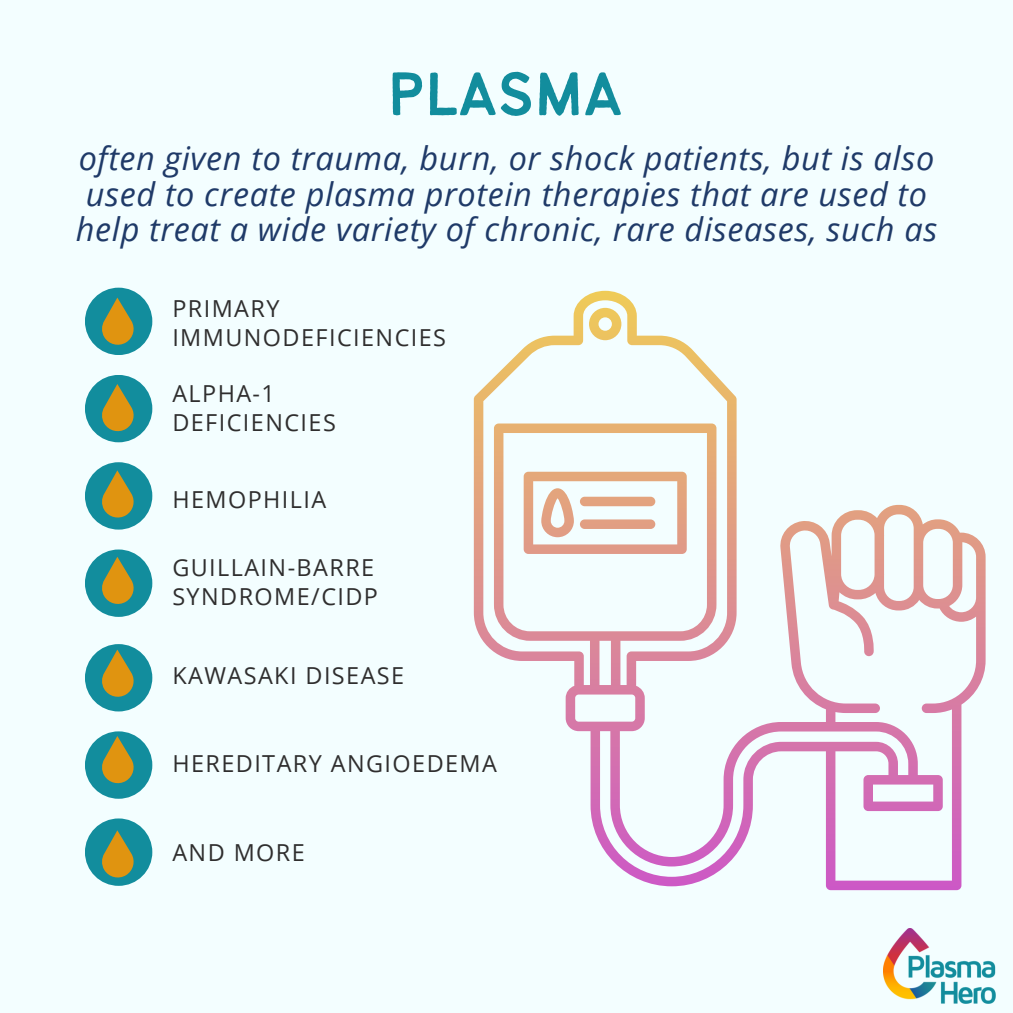
<style>
.page{position:relative;width:1013px;height:1013px;background:#fff}
.page>*{position:absolute;margin:0;border:0;box-sizing:border-box;transform-origin:0 0}
.t1{font:67.5px "Bantayog";color:#128d9d}
.t2{font:italic 32.5px/35.6px "Open Sans";letter-spacing:.02em;color:#1f3a68;text-align:center}
.t3{font:23.38px/28.5px "Open Sans";letter-spacing:.06em;color:#2f2e2e}
</style>
<div class="page">
<div style="left:0;top:0;width:1012px;height:1012px;background:#f3feff"></div>
<div style="left:85px;top:288px;width:67px;height:67px;background:#128d9d;border-radius:50%"></div>
<div style="left:85px;top:731px;width:67px;height:67px;background:#128d9d;border-radius:50%"></div>
<div style="left:85px;top:375px;width:67px;height:67px;background:#128d9d;border-radius:50%"></div>
<div style="left:85px;top:462px;width:67px;height:67px;background:#128d9d;border-radius:50%"></div>
<div style="left:85px;top:549px;width:67px;height:68px;background:#128d9d;border-radius:50%"></div>
<div style="left:85px;top:644px;width:67px;height:67px;background:#128d9d;border-radius:50%"></div>
<svg style="left:474px;top:291px;width:511px;height:599px"></svg>
<div style="left:85px;top:818px;width:67px;height:67px;background:#128d9d;border-radius:50%"></div>
<svg style="left:102px;top:297px;width:32px;height:48px"></svg>
<svg style="left:102px;top:384px;width:32px;height:48px"></svg>
<svg style="left:102px;top:470px;width:32px;height:48px"></svg>
<svg style="left:102px;top:557px;width:32px;height:47px"></svg>
<svg style="left:102px;top:649px;width:32px;height:48px"></svg>
<svg style="left:101px;top:736px;width:35px;height:48px"></svg>
<svg style="left:102px;top:830px;width:32px;height:48px"></svg>
<img style="left:883px;top:928px;width:112px;height:75px">
<h1 class="t1" style="left:387px;top:67px;width:237px">PLASMA</h1>
<p class="t2" style="left:76px;top:140px;width:863px">often given to trauma, burn, or shock patients, but is also used to create plasma protein therapies that are used to help treat a wide variety of chronic, rare diseases, such as</p>
<p class="t3" style="left:172px;top:294px;width:275px">PRIMARY<br>IMMUNODEFICIENCIES</p>
<p class="t3" style="left:172px;top:379px;width:165px">ALPHA-1<br>DEFICIENCIES</p>
<p class="t3" style="left:172px;top:484px;width:155px">HEMOPHILIA</p>
<p class="t3" style="left:172px;top:553px;width:207px">GUILLAIN-BARRE<br>SYNDROME/CIDP</p>
<p class="t3" style="left:172px;top:660px;width:233px">KAWASAKI DISEASE</p>
<p class="t3" style="left:172px;top:749px;width:326px">HEREDITARY ANGIOEDEMA</p>
<p class="t3" style="left:172px;top:838px;width:134px">AND MORE</p>
</div>
